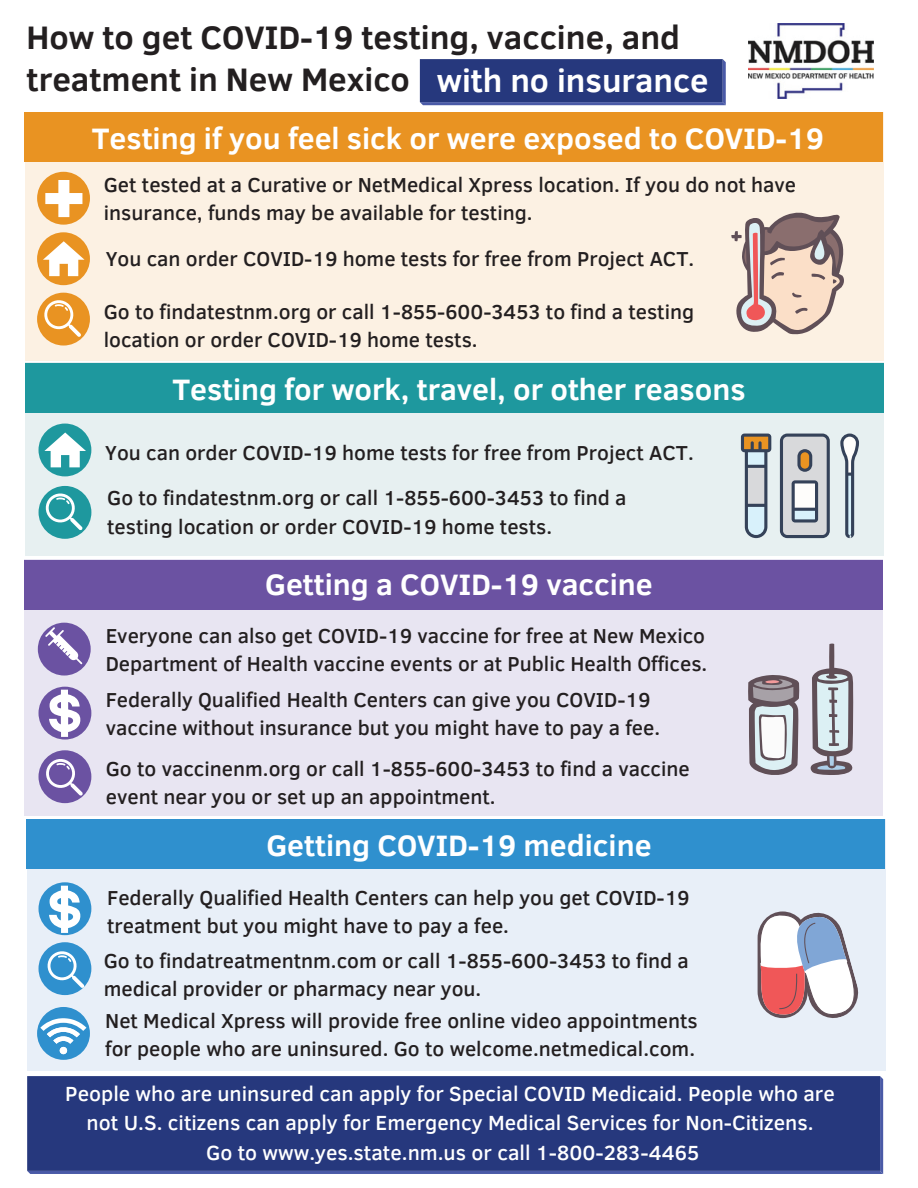
<style>
.page{position:relative;width:918px;height:1188px;background:#fff}
.page>*{position:absolute;margin:0;border:0;box-sizing:border-box;transform-origin:0 0}
.t1{font:700 33.3px/41.7px "Clear Sans";color:#231f20}
.t2{font:700 33px "Clear Sans";color:#fff}
.t3{font:700 30.3px "Clear Sans";color:#fff}
.t4{font:500 21px/29.2px "Clear Sans";color:#fff;text-align:center}
.t5{font:500 20.7px/28.2px "Clear Sans";color:#231f20}
</style>
<div class="page">
<div style="left:25px;top:112px;width:858px;height:249px;background:#fcf1e3"></div>
<div style="left:25px;top:113px;width:858px;height:49px;background:#e99322"></div>
<div style="left:25px;top:559px;width:858px;height:257px;background:#e8e5f2"></div>
<div style="left:24px;top:560px;width:858px;height:49px;background:#6b52a2"></div>
<div style="left:26px;top:363px;width:858px;height:193px;background:#e7f0f1"></div>
<div style="left:25px;top:363px;width:858px;height:50px;background:#1e989e"></div>
<div style="left:27px;top:819px;width:858px;height:252px;background:#e8eff8"></div>
<div style="left:27px;top:820px;width:858px;height:49px;background:#2f90ce"></div>
<div style="left:37px;top:172px;width:53px;height:53px;background:#e99322;border-radius:50%"></div>
<div style="left:37px;top:232px;width:53px;height:53px;background:#e99322;border-radius:50%"></div>
<svg style="left:45px;top:180px;width:37px;height:37px"></svg>
<svg style="left:43px;top:241px;width:42px;height:35px"></svg>
<div style="left:39px;top:424px;width:52px;height:52px;background:#1e989e;border-radius:50%"></div>
<svg style="left:44px;top:433px;width:42px;height:34px"></svg>
<div style="left:39px;top:687px;width:52px;height:53px;background:#6b52a2;border-radius:50%"></div>
<div style="left:39px;top:750px;width:52px;height:53px;background:#6b52a2;border-radius:50%"></div>
<div style="left:37px;top:293px;width:53px;height:53px;background:#e99322;border-radius:50%"></div>
<svg style="left:43px;top:299px;width:38px;height:38px"></svg>
<div style="left:39px;top:486px;width:52px;height:53px;background:#1e989e;border-radius:50%"></div>
<svg style="left:44px;top:492px;width:39px;height:38px"></svg>
<svg style="left:45px;top:758px;width:38px;height:38px"></svg>
<div style="left:38px;top:623px;width:53px;height:53px;background:#6b52a2;border-radius:50%"></div>
<svg style="left:45px;top:627px;width:37px;height:37px"></svg>
<svg style="left:731px;top:212px;width:113px;height:122px"></svg>
<svg style="left:748px;top:675px;width:51px;height:100px"></svg>
<svg style="left:810px;top:643px;width:44px;height:132px"></svg>
<svg style="left:757px;top:911px;width:102px;height:108px"></svg>
<svg style="left:741px;top:434px;width:118px;height:104px"></svg>
<svg style="left:420px;top:59px;width:306px;height:46px;background:#293b80"></svg>
<img style="left:748px;top:23px;width:125px;height:76px">
<div style="left:27px;top:1076px;width:856px;height:98px;background:#4a5aa7"></div>
<div style="left:27px;top:1076px;width:853px;height:95px;background:#26387d"></div>
<div style="left:37px;top:1007px;width:53px;height:53px;background:#2f90ce;border-radius:50%"></div>
<div style="left:39px;top:882px;width:52px;height:53px;background:#2f90ce;border-radius:50%"></div>
<svg style="left:49px;top:886px;width:31px;height:47px"></svg>
<div style="left:39px;top:942px;width:52px;height:53px;background:#2f90ce;border-radius:50%"></div>
<svg style="left:46px;top:950px;width:38px;height:38px"></svg>
<svg style="left:49px;top:690px;width:31px;height:47px"></svg>
<svg style="left:40px;top:1018px;width:46px;height:36px"></svg>
<div style="left:60px;top:1047px;width:7px;height:7px;background:#fff;border-radius:50%"></div>
<h1 class="t1" style="left:27px;top:15px;width:655px">How to get COVID-19 testing, vaccine, and treatment in New Mexico</h1>
<h2 class="t2" style="left:437px;top:56px;width:273px">with no insurance</h2>
<h3 class="t3" style="left:92px;top:116px;width:734px">Testing if you feel sick or were exposed to COVID-19</h3>
<p class="t5" style="left:104px;top:170px;width:694px">Get tested at a Curative or NetMedical Xpress location. If you do not have insurance, funds may be available for testing.</p>
<p class="t5" style="left:106px;top:243px;width:590px">You can order COVID-19 home tests for free from Project ACT.</p>
<p class="t5" style="left:104px;top:296px;width:592px">Go to findatestnm.org or call 1-855-600-3453 to find a testing location or order COVID-19 home tests.</p>
<h3 class="t3" style="left:172px;top:367px;width:575px">Testing for work, travel, or other reasons</h3>
<p class="t5" style="left:105px;top:438px;width:590px">You can order COVID-19 home tests for free from Project ACT.</p>
<p class="t5" style="left:107px;top:483px;width:521px">Go to findatestnm.org or call 1-855-600-3453 to find a testing location or order COVID-19 home tests.</p>
<h3 class="t3" style="left:265px;top:562px;width:389px">Getting a COVID-19 vaccine</h3>
<p class="t5" style="left:106px;top:621px;width:603px">Everyone can also get COVID-19 vaccine for free at New Mexico<br>Department of Health vaccine events or at Public Health Offices.</p>
<p class="t5" style="left:106px;top:685px;width:556px">Federally Qualified Health Centers can give you COVID-19 vaccine without insurance but you might have to pay a fee.</p>
<p class="t5" style="left:106px;top:753px;width:586px">Go to vaccinenm.org or call 1-855-600-3453 to find a vaccine event near you or set up an appointment.</p>
<h3 class="t3" style="left:266px;top:823px;width:387px">Getting COVID-19 medicine</h3>
<p class="t5" style="left:107px;top:882px;width:584px">Federally Qualified Health Centers can help you get COVID-19 treatment but you might have to pay a fee.</p>
<p class="t5" style="left:104px;top:946px;width:587px">Go to findatreatmentnm.com or call 1-855-600-3453 to find a medical provider or pharmacy near you.</p>
<p class="t5" style="left:105px;top:1006px;width:594px">Net Medical Xpress will provide free online video appointments for people who are uninsured. Go to welcome.netmedical.com.</p>
<p class="t4" style="left:65px;top:1078px;width:771px">People who are uninsured can apply for Special COVID Medicaid. People who are not U.S. citizens can apply for Emergency Medical Services for Non-Citizens.<br>Go to www.yes.state.nm.us or call 1-800-283-4465</p>
</div>
